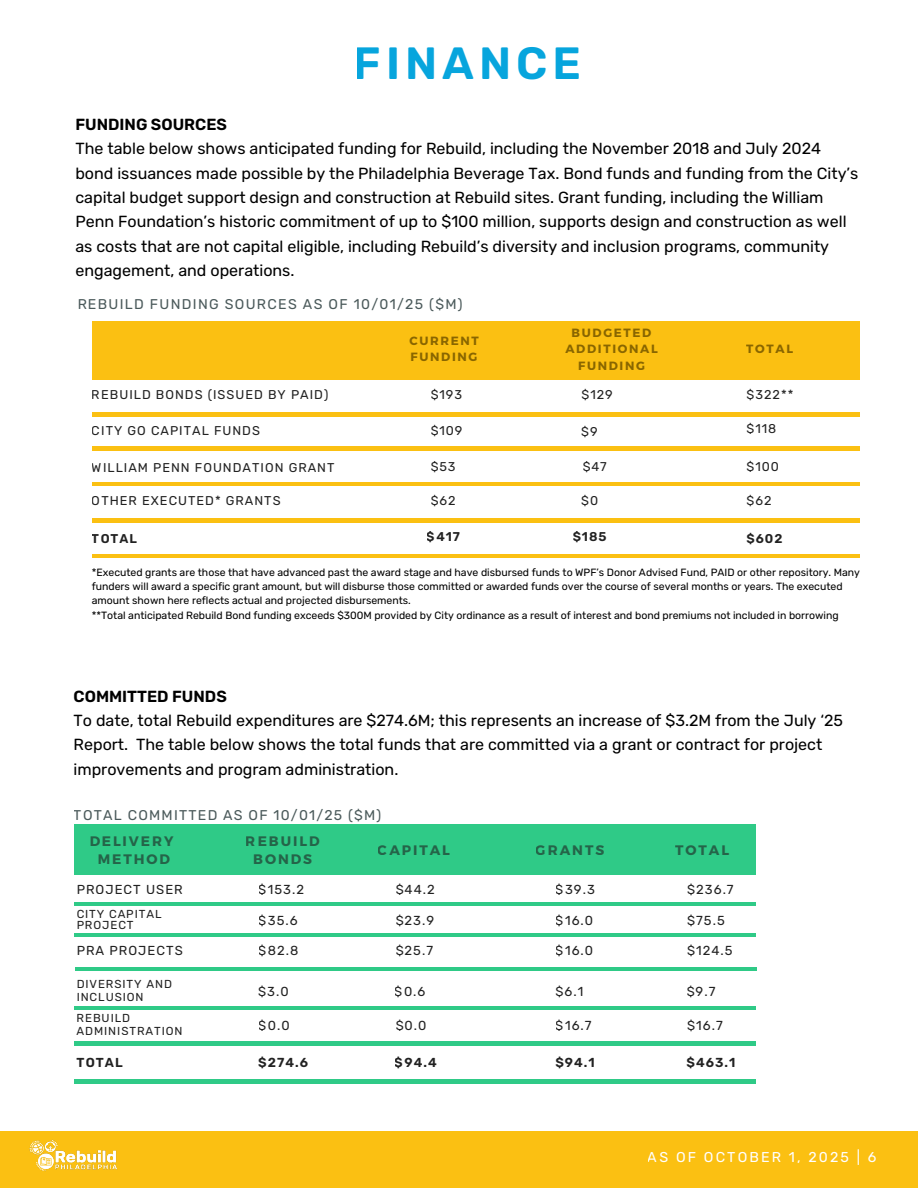
<style>
.page{position:relative;width:918px;height:1188px;background:#fff}
.page>*{position:absolute;margin:0;border:0;box-sizing:border-box;transform-origin:0 0}
.t1{font:600 45.15px "Rubik";letter-spacing:.11em;color:#07a5dd}
.t2{font:16.05px/24.3px "Rubik";color:#000}
.t3{font:600 16.05px "Rubik";color:#000}
.t4{font:14.25px "Rubik";letter-spacing:.15em;color:#fff}
.t5{font:14.1px "Rubik";letter-spacing:.095em;color:#4b5a5b}
.t6{font:700 13.8px/18.5px "Montserrat";letter-spacing:.14em;color:#256449;text-align:center}
.t7{font:13.05px "Rubik";letter-spacing:.08em;color:#222}
.t8{font:600 13.05px "Rubik";letter-spacing:.08em;color:#222}
.t9{font:12.75px "Rubik";letter-spacing:.08em;color:#222}
.t10{font:600 12.75px "Rubik";letter-spacing:.08em;color:#222}
.t11{font:700 12px/16.2px "Montserrat";letter-spacing:.14em;color:#896600}
.t12{font:11.55px/13.2px "Rubik";letter-spacing:.08em;color:#222}
.t13{font:10.5px/14.4px "Rubik";color:#000}
</style>
<div class="page">
<div style="left:74px;top:824px;width:681px;height:51px;background:#2fca87"></div>
<hr style="left:74px;top:902px;width:681px;height:4px;background:#2fca87">
<hr style="left:74px;top:934px;width:681px;height:3px;background:#2fca87">
<hr style="left:75px;top:967px;width:682px;height:3px;background:#2fca87">
<hr style="left:74px;top:1006px;width:681px;height:4px;background:#2fca87">
<hr style="left:74px;top:1042px;width:681px;height:3px;background:#2fca87">
<hr style="left:74px;top:1080px;width:681px;height:3px;background:#2fca87">
<div style="left:0;top:1131px;width:918px;height:57px;background:#fbc012"></div>
<img style="left:30px;top:1139px;width:87px;height:32px">
<div style="left:92px;top:322px;width:767px;height:57px;background:#fbc012"></div>
<hr style="left:92px;top:413px;width:767px;height:3px;background:#fbc012">
<hr style="left:92px;top:447px;width:767px;height:3px;background:#fbc012">
<hr style="left:92px;top:519px;width:767px;height:3px;background:#fbc012">
<hr style="left:92px;top:554px;width:767px;height:4px;background:#fbc012">
<hr style="left:92px;top:482px;width:767px;height:4px;background:#fbc012">
<h1 class="t1" style="left:354px;top:37px;width:229px">FINANCE</h1>
<p class="t3" style="left:75px;top:115px;width:153px">FUNDING SOURCES</p>
<p class="t2" style="left:75px;top:137px;width:784px">The table below shows anticipated funding for Rebuild, including the November 2018 and July 2024 bond issuances made possible by the Philadelphia Beverage Tax. Bond funds and funding from the City’s capital budget support design and construction at Rebuild sites. Grant funding, including the William Penn Foundation’s historic commitment of up to $100 million, supports design and construction as well as costs that are not capital eligible, including Rebuild’s diversity and inclusion programs, community engagement, and operations.</p>
<p class="t5" style="left:77px;top:296px;width:387px">REBUILD FUNDING SOURCES AS OF 10/01/25 ($M)</p>
<p class="t11" style="left:565px;top:324px;width:94px;text-align:center">BUDGETED<br>ADDITIONAL<br>FUNDING</p>
<p class="t11" style="left:409px;top:332px;width:71px">CURRENT<br>FUNDING</p>
<p class="t11" style="left:746px;top:340px;width:48px">TOTAL</p>
<p class="t9" style="left:581px;top:387px;width:33px">$129</p>
<p class="t9" style="left:581px;top:424px;width:18px">$9</p>
<p class="t9" style="left:92px;top:387px;width:238px">REBUILD BONDS (ISSUED BY PAID)</p>
<p class="t9" style="left:430px;top:387px;width:33px">$193</p>
<p class="t9" style="left:746px;top:387px;width:48px">$322**</p>
<p class="t9" style="left:430px;top:423px;width:33px">$109</p>
<p class="t9" style="left:746px;top:421px;width:31px">$118</p>
<p class="t9" style="left:92px;top:423px;width:170px">CITY GO CAPITAL FUNDS</p>
<p class="t9" style="left:92px;top:460px;width:244px">WILLIAM PENN FOUNDATION GRANT</p>
<p class="t9" style="left:430px;top:459px;width:27px">$53</p>
<p class="t9" style="left:746px;top:459px;width:34px">$100</p>
<p class="t9" style="left:583px;top:459px;width:26px">$47</p>
<p class="t9" style="left:92px;top:493px;width:190px">OTHER EXECUTED* GRANTS</p>
<p class="t10" style="left:92px;top:531px;width:47px">TOTAL</p>
<p class="t9" style="left:430px;top:493px;width:27px">$62</p>
<p class="t9" style="left:746px;top:493px;width:27px">$62</p>
<p class="t10" style="left:427px;top:529px;width:35px">$417</p>
<p class="t10" style="left:746px;top:531px;width:38px">$602</p>
<p class="t9" style="left:581px;top:493px;width:18px">$0</p>
<p class="t10" style="left:573px;top:529px;width:36px">$185</p>
<p class="t13" style="left:92px;top:565px;width:770px">*Executed grants are those that have advanced past the award stage and have disbursed funds to WPF’s Donor Advised Fund, PAID or other repository. Many funders will award a specific grant amount, but will disburse those committed or awarded funds over the course of several months or years. The executed amount shown here reflects actual and projected disbursements.<br>**Total anticipated Rebuild Bond funding exceeds $300M provided by City ordinance as a result of interest and bond premiums not included in borrowing</p>
<p class="t3" style="left:74px;top:687px;width:155px">COMMITTED FUNDS</p>
<p class="t2" style="left:74px;top:708px;width:771px">To date, total Rebuild expenditures are $274.6M; this represents an increase of $3.2M from the July ‘25<br>Report. The table below shows the total funds that are committed via a grant or contract for project improvements and program administration.</p>
<p class="t5" style="left:74px;top:807px;width:309px">TOTAL COMMITTED AS OF 10/01/25 ($M)</p>
<p class="t6" style="left:89px;top:831px;width:86px">DELIVERY<br>METHOD</p>
<p class="t6" style="left:246px;top:831px;width:75px">REBUILD<br>BONDS</p>
<p class="t6" style="left:378px;top:840px;width:74px">CAPITAL</p>
<p class="t6" style="left:536px;top:840px;width:70px">GRANTS</p>
<p class="t6" style="left:675px;top:840px;width:55px">TOTAL</p>
<p class="t7" style="left:77px;top:881px;width:108px">PROJECT USER</p>
<p class="t12" style="left:77px;top:908px;width:86px;line-height:11.4px">CITY CAPITAL<br>PROJECT</p>
<p class="t7" style="left:77px;top:943px;width:108px">PRA PROJECTS</p>
<p class="t12" style="left:77px;top:977px;width:97px">DIVERSITY AND<br>INCLUSION</p>
<p class="t12" style="left:77px;top:1011px;width:108px">REBUILD<br>ADMINISTRATION</p>
<p class="t8" style="left:77px;top:1055px;width:48px">TOTAL</p>
<p class="t7" style="left:259px;top:881px;width:47px">$153.2</p>
<p class="t7" style="left:259px;top:913px;width:40px">$35.6</p>
<p class="t7" style="left:259px;top:943px;width:41px">$82.8</p>
<p class="t7" style="left:258px;top:984px;width:32px">$3.0</p>
<p class="t7" style="left:259px;top:1017px;width:33px">$0.0</p>
<p class="t8" style="left:258px;top:1055px;width:51px">$274.6</p>
<p class="t7" style="left:396px;top:881px;width:41px">$44.2</p>
<p class="t7" style="left:396px;top:913px;width:40px">$23.9</p>
<p class="t7" style="left:396px;top:943px;width:39px">$25.7</p>
<p class="t7" style="left:395px;top:984px;width:32px">$0.6</p>
<p class="t7" style="left:396px;top:1017px;width:33px">$0.0</p>
<p class="t8" style="left:395px;top:1055px;width:43px">$94.4</p>
<p class="t7" style="left:556px;top:881px;width:40px">$39.3</p>
<p class="t7" style="left:556px;top:913px;width:39px">$16.0</p>
<p class="t7" style="left:556px;top:943px;width:39px">$16.0</p>
<p class="t7" style="left:555px;top:984px;width:29px">$6.1</p>
<p class="t7" style="left:556px;top:1017px;width:37px">$16.7</p>
<p class="t8" style="left:555px;top:1055px;width:41px">$94.1</p>
<p class="t7" style="left:687px;top:882px;width:48px">$236.7</p>
<p class="t7" style="left:687px;top:913px;width:39px">$75.5</p>
<p class="t7" style="left:687px;top:943px;width:47px">$124.5</p>
<p class="t7" style="left:687px;top:984px;width:30px">$9.7</p>
<p class="t7" style="left:687px;top:1018px;width:37px">$16.7</p>
<p class="t8" style="left:687px;top:1055px;width:51px">$463.1</p>
<p class="t4" style="left:648px;top:1149px;width:230px">AS OF OCTOBER 1, 2025 | 6</p>
</div>
